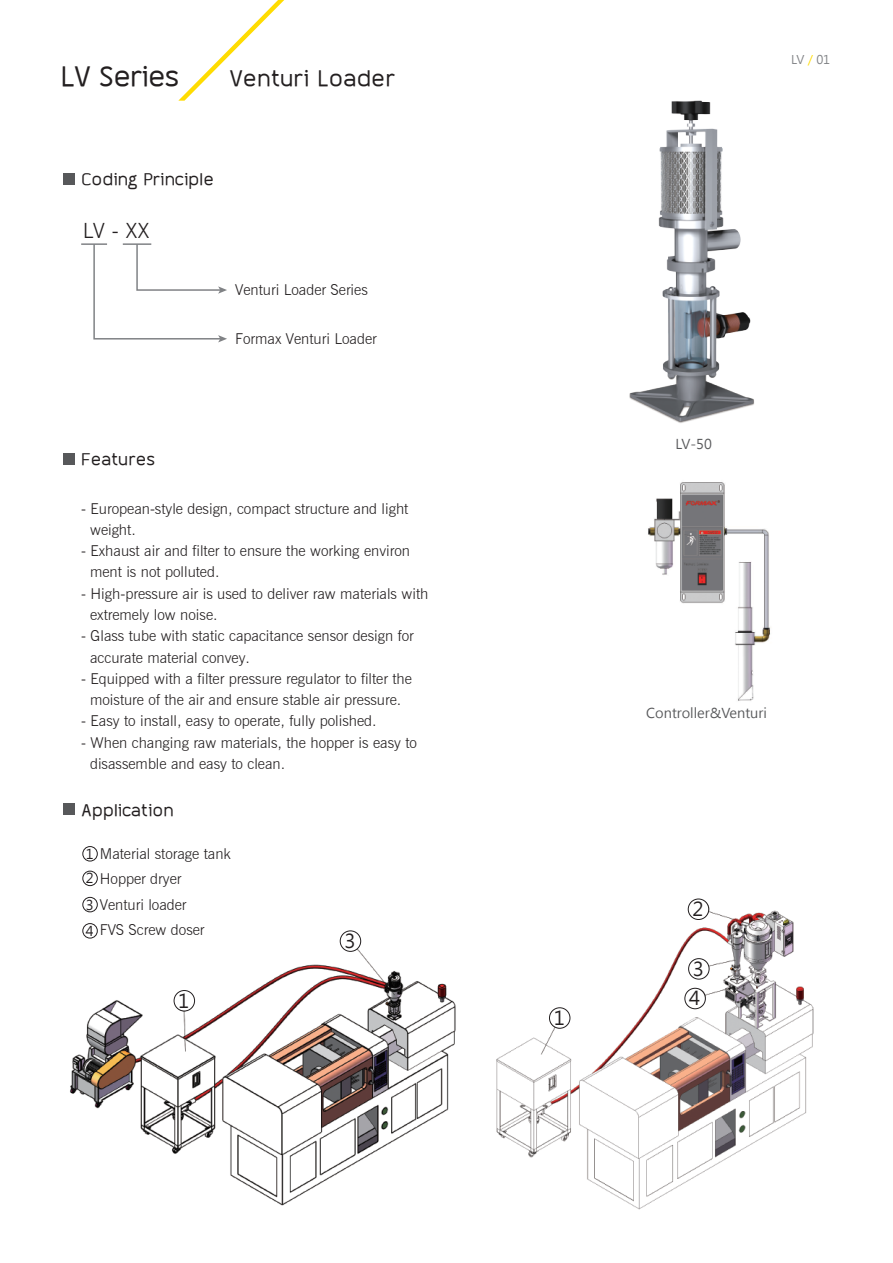
<style>
.page{position:relative;width:893px;height:1263px;background:#fff}
.page>*{position:absolute;margin:0;border:0;box-sizing:border-box;transform-origin:0 0}
.t1{font:30px "Often";letter-spacing:-.03em;color:#231f20}
.t2{font:24px "Often";color:#231f20}
.t3{font:300 21px "News Gothic BT";color:#231f20}
.t4{font:19.05px/29.7px "Microsoft Jheng Hei";color:#231f20}
.t5{font:18px "Often";color:#231f20}
.t6{font:300 15px/21.3px "News Gothic BT";color:#231f20}
.t7{font:13.5px "Microsoft Jheng Hei";color:#57585a}
.t8{font:13.5px/24.6px "Microsoft Jheng Hei";color:#231f20}
.t9{font:12px "Microsoft Jheng Hei";color:#808285}
.s1{color:#ffdc01}
</style>
<div class="page">
<hr style="left:81px;top:243px;width:26px;height:2px;background:#808285">
<svg style="left:93px;top:243px;width:134px;height:99px"></svg>
<svg style="left:178px;top:0;width:106px;height:101px"></svg>
<div style="left:64px;top:173px;width:11px;height:12px;background:#57585a"></div>
<div style="left:64px;top:453px;width:11px;height:11px;background:#57585a"></div>
<div style="left:64px;top:803px;width:11px;height:12px;background:#57585a"></div>
<img style="left:648px;top:482px;width:123px;height:219px">
<img style="left:496px;top:898px;width:318px;height:312px">
<img style="left:70px;top:932px;width:386px;height:274px">
<div style="left:82px;top:846px;width:16px;height:15px;border:1px solid #231f20;border-radius:50%"></div>
<div style="left:82px;top:871px;width:16px;height:15px;border:1px solid #231f20;border-radius:50%"></div>
<div style="left:82px;top:897px;width:16px;height:15px;border:1px solid #231f20;border-radius:50%"></div>
<div style="left:82px;top:923px;width:16px;height:15px;border:1px solid #231f20;border-radius:50%"></div>
<div style="left:174px;top:990px;width:21px;height:21px;background:#fff;border-radius:50%"></div>
<div style="left:174px;top:990px;width:21px;height:21px;border:1px solid #231f20;border-radius:50%"></div>
<div style="left:549px;top:1008px;width:21px;height:20px;background:#fff;border-radius:50%"></div>
<div style="left:549px;top:1007px;width:21px;height:22px;border:1px solid #231f20;border-radius:50%"></div>
<div style="left:688px;top:899px;width:21px;height:20px;background:#fff;border-radius:50%"></div>
<div style="left:688px;top:899px;width:21px;height:21px;border:1px solid #231f20;border-radius:50%"></div>
<div style="left:689px;top:959px;width:20px;height:20px;background:#fff;border-radius:50%"></div>
<div style="left:688px;top:958px;width:21px;height:21px;border:1px solid #231f20;border-radius:50%"></div>
<div style="left:685px;top:988px;width:20px;height:21px;background:#fff;border-radius:50%"></div>
<div style="left:684px;top:988px;width:22px;height:21px;border:1px solid #231f20;border-radius:50%"></div>
<div style="left:340px;top:931px;width:21px;height:20px;background:#fff;border-radius:50%"></div>
<div style="left:340px;top:930px;width:21px;height:22px;border:1px solid #231f20;border-radius:50%"></div>
<img style="left:629px;top:100px;width:125px;height:323px">
<h1 class="t1" style="left:61px;top:60px;width:120px">LV Series</h1>
<h2 class="t2" style="left:230px;top:65px;width:167px">Venturi Loader</h2>
<p class="t5" style="left:81px;top:169px;width:134px">Coding Principle</p>
<h3 class="t3" style="left:83px;top:218px;width:68px">LV - XX</h3>
<p class="t6" style="left:235px;top:279px;width:134px">Venturi Loader Series</p>
<p class="t6" style="left:235px;top:328px;width:143px">Formax Venturi Loader</p>
<p class="t5" style="left:81px;top:450px;width:75px">Features</p>
<p class="t6" style="left:90px;top:498px;width:320px;text-indent:-9px">- European-style design, compact structure and light weight.</p>
<p class="t6" style="left:90px;top:540px;width:321px;text-indent:-9px">- Exhaust air and filter to ensure the working environ ment is not polluted.</p>
<p class="t6" style="left:90px;top:583px;width:340px;text-indent:-9px">- High-pressure air is used to deliver raw materials with extremely low noise.</p>
<p class="t6" style="left:90px;top:625px;width:325px;text-indent:-9px">- Glass tube with static capacitance sensor design for accurate material convey.</p>
<p class="t6" style="left:81px;top:668px;width:332px;text-align:center">- Equipped with a filter pressure regulator to filter the moisture of the air and ensure stable air pressure.</p>
<p class="t6" style="left:81px;top:710px;width:297px">- Easy to install, easy to operate, fully polished.</p>
<p class="t6" style="left:90px;top:731px;width:328px;text-indent:-9px">- When changing raw materials, the hopper is easy to disassemble and easy to clean.</p>
<p class="t5" style="left:81px;top:800px;width:94px">Application</p>
<p class="t6" style="left:100px;top:840px;width:133px;line-height:25.5px">Material storage tank<br>Hopper dryer<br>Venturi loader<br>FVS Screw doser</p>
<p class="t8" style="left:86px;top:841px;width:9px">1<br>2</p>
<p class="t8" style="left:86px;top:891px;width:9px;line-height:26.2px">3<br>4</p>
<p class="t4" style="left:178px;top:986px;width:13px">1</p>
<p class="t4" style="left:344px;top:926px;width:13px">3</p>
<p class="t9" style="left:791px;top:52px;width:41px">LV<span class="s1">／</span>01</p>
<p class="t7" style="left:675px;top:436px;width:38px">LV-50</p>
<p class="t4" style="left:554px;top:1003px;width:13px">1</p>
<p class="t7" style="left:646px;top:704px;width:122px">Controller&amp;Venturi</p>
<p class="t4" style="left:692px;top:894px;width:13px">2</p>
<p class="t4" style="left:689px;top:954px;width:16px">3<br>4</p>
</div>
